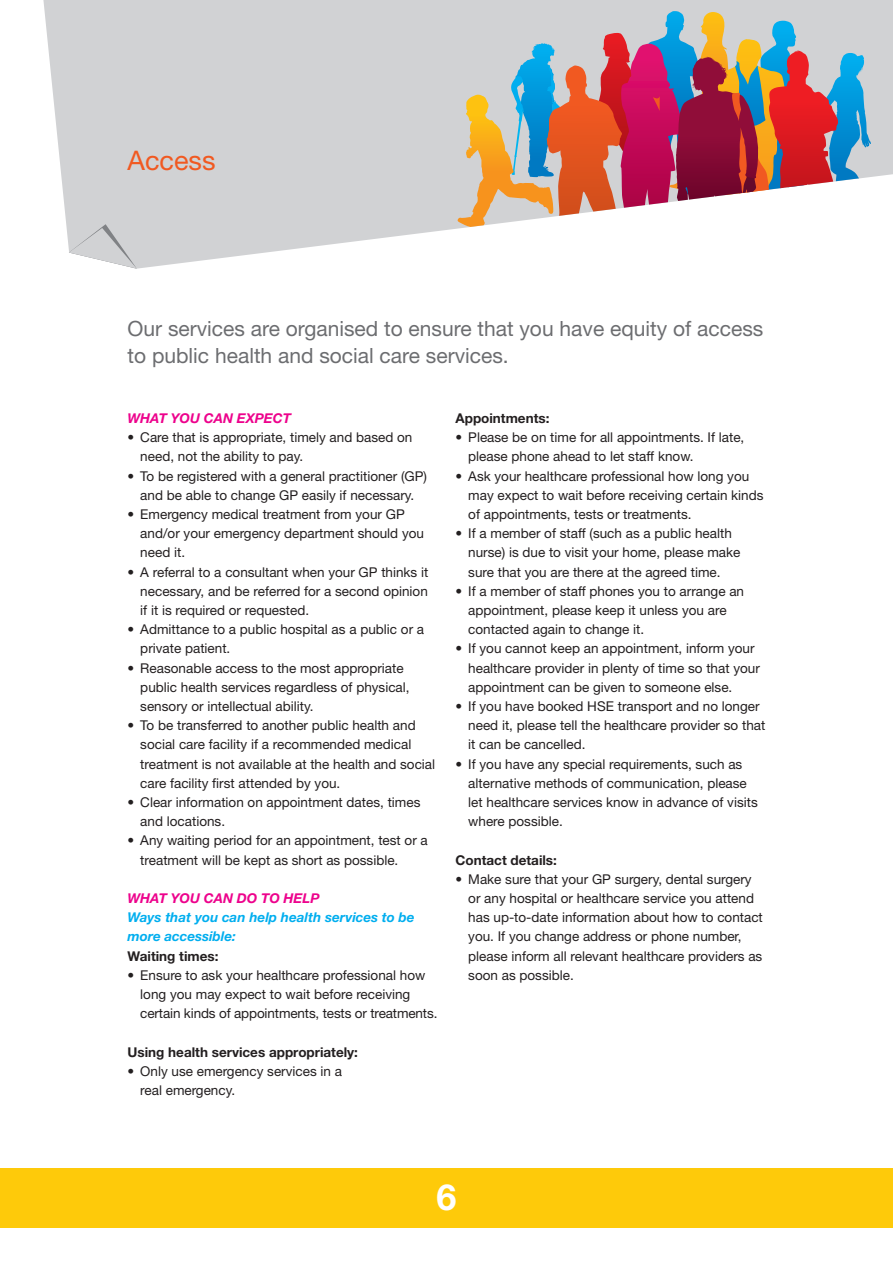
<style>
.page{position:relative;width:893px;height:1263px;background:#fff}
.page>*{position:absolute;margin:0;border:0;box-sizing:border-box;transform-origin:0 0}
.t1{font:700 36px "Helvetica Neue";color:#fff}
.t2{font:27px "Helvetica Neue";color:#f15921}
.t3{font:21px/27px "Helvetica Neue";color:#6c6d70}
.t4{font:13.5px/19.2px "Helvetica Neue";color:#231f20}
.t5{font:700 13.5px "Helvetica Neue";color:#231f20}
.t6{font:italic 700 13.5px/19.2px "Helvetica Neue";color:#00aeef}
.t7{font:italic 700 13.5px "Helvetica Neue";color:#ed028c}
</style>
<div class="page">
<svg style="left:43px;top:0;width:850px;height:269px;fill:#d1d2d4"></svg>
<svg style="left:456px;top:11px;width:405px;height:216px;background:#ba8d90"></svg>
<svg style="left:69px;top:224px;width:68px;height:45px"></svg>
<div style="left:0;top:1168px;width:893px;height:59px;background:#feca0a"></div>
<h2 class="t2" style="left:128px;top:144px;width:89px">Access</h2>
<h3 class="t3" style="left:128px;top:314px;width:637px">Our services are organised to ensure that you have equity of access to public health and social care services.</h3>
<p class="t7" style="left:128px;top:410px;width:165px">WHAT YOU CAN EXPECT</p>
<p class="t4" style="left:140px;top:428px;width:274px;text-indent:-13px">• Care that is appropriate, timely and based on need, not the ability to pay.</p>
<p class="t4" style="left:128px;top:466px;width:301px;text-align:center">• To be registered with a general practitioner (GP) and be able to change GP easily if necessary.</p>
<p class="t4" style="left:140px;top:504px;width:285px;text-indent:-13px">• Emergency medical treatment from your GP and/or your emergency department should you need it.</p>
<p class="t4" style="left:140px;top:562px;width:290px;text-align:justify;text-indent:-13px">• A referral to a consultant when your GP thinks it necessary, and be referred for a second opinion if it is required or requested.</p>
<p class="t4" style="left:140px;top:620px;width:285px;text-indent:-13px">• Admittance to a public hospital as a public or a private patient.</p>
<p class="t4" style="left:140px;top:658px;width:271px;text-indent:-13px">• Reasonable access to the most appropriate public health services regardless of physical, sensory or intellectual ability.</p>
<p class="t4" style="left:140px;top:716px;width:296px;text-indent:-13px">• To be transferred to another public health and social care facility if a recommended medical treatment is not available at the health and social care facility first attended by you.</p>
<p class="t4" style="left:140px;top:792px;width:282px;text-indent:-13px">• Clear information on appointment dates, times and locations.</p>
<p class="t4" style="left:140px;top:831px;width:289px;text-indent:-13px">• Any waiting period for an appointment, test or a treatment will be kept as short as possible.</p>
<p class="t7" style="left:128px;top:890px;width:193px">WHAT YOU CAN DO TO HELP</p>
<p class="t6" style="left:128px;top:907px;width:289px">Ways that you can help health services to be more accessible:</p>
<p class="t5" style="left:128px;top:947px;width:92px">Waiting times:</p>
<p class="t4" style="left:140px;top:965px;width:299px;text-indent:-13px">• Ensure to ask your healthcare professional how long you may expect to wait before receiving certain kinds of appointments, tests or treatments.</p>
<p class="t5" style="left:128px;top:1043px;width:232px">Using health services appropriately:</p>
<p class="t4" style="left:140px;top:1061px;width:203px;text-indent:-13px">• Only use emergency services in a real emergency.</p>
<p class="t5" style="left:455px;top:410px;width:95px">Appointments:</p>
<p class="t4" style="left:468px;top:427px;width:278px;text-indent:-13px">• Please be on time for all appointments. If late, please phone ahead to let staff know.</p>
<p class="t4" style="left:468px;top:466px;width:297px;text-indent:-13px">• Ask your healthcare professional how long you may expect to wait before receiving certain kinds of appointments, tests or treatments.</p>
<p class="t4" style="left:468px;top:523px;width:274px;text-indent:-13px">• If a member of staff (such as a public health nurse) is due to visit your home, please make sure that you are there at the agreed time.</p>
<p class="t4" style="left:468px;top:581px;width:277px;text-indent:-13px">• If a member of staff phones you to arrange an appointment, please keep it unless you are contacted again to change it.</p>
<p class="t4" style="left:468px;top:639px;width:293px;text-indent:-13px">• If you cannot keep an appointment, inform your healthcare provider in plenty of time so that your appointment can be given to someone else.</p>
<p class="t4" style="left:468px;top:696px;width:299px;text-indent:-13px">• If you have booked HSE transport and no longer need it, please tell the healthcare provider so that it can be cancelled.</p>
<p class="t4" style="left:468px;top:754px;width:291px;text-indent:-13px">• If you have any special requirements, such as alternative methods of communication, please let healthcare services know in advance of visits where possible.</p>
<p class="t5" style="left:455px;top:851px;width:103px">Contact details:</p>
<p class="t4" style="left:468px;top:869px;width:296px;text-indent:-13px">• Make sure that your GP surgery, dental surgery or any hospital or healthcare service you attend has up-to-date information about how to contact you. If you change address or phone number, please inform all relevant healthcare providers as soon as possible.</p>
<h1 class="t1" style="left:436px;top:1175px;width:22px">6</h1>
</div>
